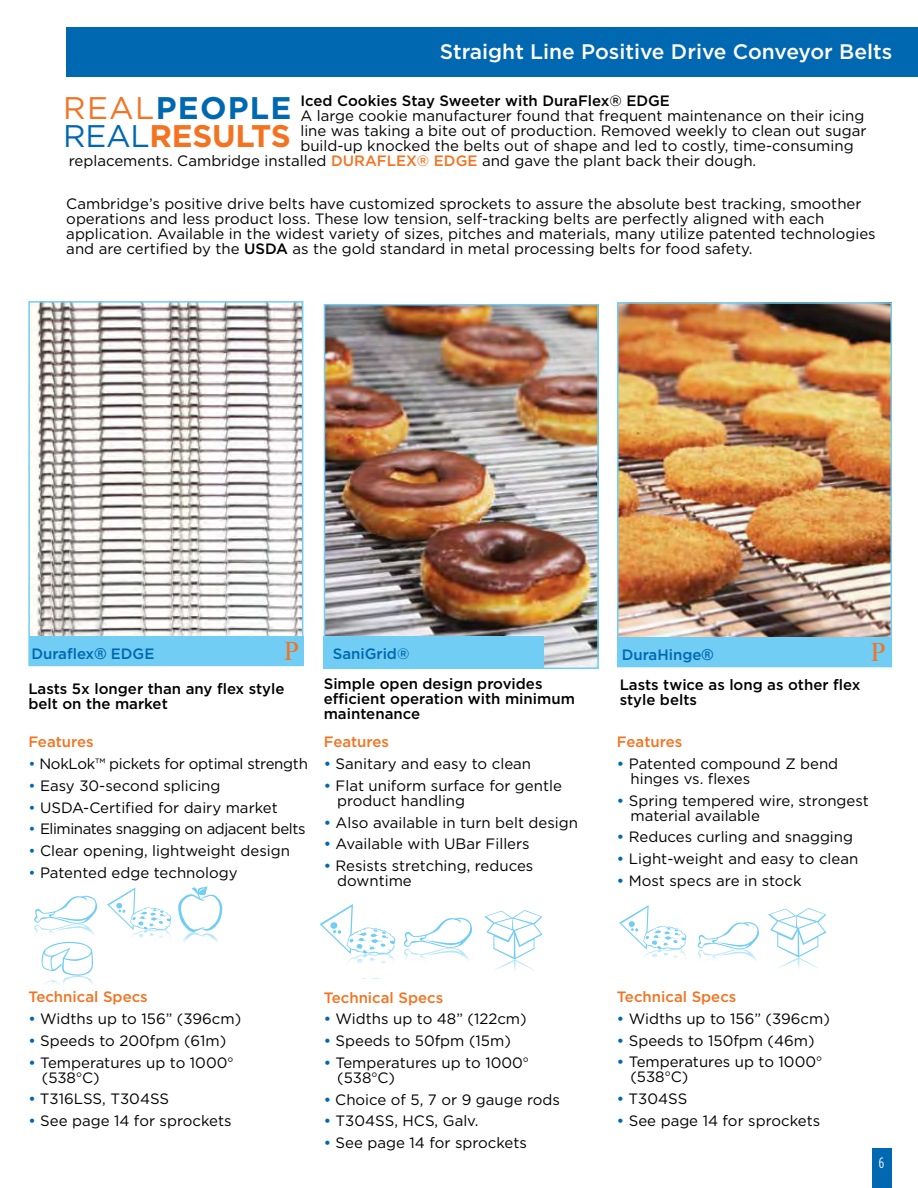
<style>
.page{position:relative;width:918px;height:1188px;background:#fff}
.page>*{position:absolute;margin:0;border:0;box-sizing:border-box;transform-origin:0 0}
.t1{font:700 31.2px/27.3px "Gotham";letter-spacing:-.01em;color:#f37321}
.t2{font:27px "Times New Roman";color:#f37321}
.t3{font:500 21px "Gotham";color:#fff}
.t4{font:15px/15px "Gotham";color:#000}
.t5{font:500 15px/15px "Gotham";color:#000}
.t6{font:500 15px "Gotham";color:#f37321}
.t7{font:15px "Gotham";letter-spacing:-.03em;color:#000}
.t8{font:15px "Gotham";letter-spacing:-.02em;color:#000}
.t9{font:500 15px "Gotham";color:#0067b1}
.t10{font:condensed 15px "Gotham HTF";color:#fff}
.s1{font-weight:500;color:#f37321}
.s2{font-weight:400}
.s3{color:#0067b1}
.s4{font-weight:400;color:#0067b1}
.s5{font-weight:500}
.s6{font-family:"Univers LT Std";font-weight:700}
.s7{font-weight:500;color:#0067b1}
.s8{font-family:"Univers LT Std";font-weight:300}
</style>
<div class="page">
<div style="left:66px;top:27px;width:852px;height:50px;background:#0067b1"></div>
<div style="left:872px;top:1149px;width:20px;height:39px;background:#0067b1"></div>
<img style="left:31px;top:304px;width:269px;height:333px">
<div style="left:28px;top:301px;width:275px;height:365px;border:2px solid #72cdf4"></div>
<div style="left:29px;top:637px;width:274px;height:29px;background:#72cdf4"></div>
<svg style="left:107px;top:886px;width:115px;height:56px"></svg>
<svg style="left:34px;top:896px;width:64px;height:89px"></svg>
<img style="left:620px;top:305px;width:269px;height:333px">
<div style="left:617px;top:302px;width:275px;height:365px;border:2px solid #72cdf4"></div>
<div style="left:618px;top:638px;width:274px;height:29px;background:#72cdf4"></div>
<svg style="left:619px;top:905px;width:67px;height:54px"></svg>
<svg style="left:768px;top:908px;width:59px;height:52px"></svg>
<svg style="left:697px;top:922px;width:62px;height:39px"></svg>
<img style="left:327px;top:307px;width:269px;height:359px">
<div style="left:324px;top:304px;width:275px;height:365px;border:2px solid #72cdf4"></div>
<div style="left:324px;top:637px;width:220px;height:32px;background:#72cdf4"></div>
<svg style="left:319px;top:904px;width:154px;height:60px"></svg>
<svg style="left:484px;top:910px;width:59px;height:52px"></svg>
<svg style="left:494px;top:962px;width:40px;height:9px"></svg>
<h3 class="t3" style="left:440px;top:39px;width:454px">Straight Line Positive Drive Conveyor Belts</h3>
<p class="t5" style="left:300px;top:93px;width:371px">Iced Cookies Stay Sweeter with DuraFlex® EDGE</p>
<p class="t4" style="left:300px;top:108px;width:566px">A large cookie manufacturer found that frequent maintenance on their icing</p>
<p class="t4" style="left:300px;top:123px;width:568px">line was taking a bite out of production. Removed weekly to clean out sugar</p>
<p class="t4" style="left:300px;top:138px;width:555px">build-up knocked the belts out of shape and led to costly, time-consuming</p>
<p class="t4" style="left:69px;top:153px;width:689px">replacements. Cambridge installed <span class="s1">DURAFLEX® EDGE</span> and gave the plant back their dough.</p>
<h1 class="t1" style="left:63px;top:94px;width:230px"><span class="s2">REAL</span><span class="s3">PEOPLE<br></span><span class="s4">REAL</span>RESULTS</h1>
<p class="t4" style="left:66px;top:196px;width:811px">Cambridge’s positive drive belts have customized sprockets to assure the absolute best tracking, smoother operations and less product loss. These low tension, self-tracking belts are perfectly aligned with each application. Available in the widest variety of sizes, pitches and materials, many utilize patented technologies and are certified by the <span class="s5">USDA</span> as the gold standard in metal processing belts for food safety.</p>
<p class="t9" style="left:31px;top:645px;width:124px">Duraflex<span class="s6">®</span> EDGE</p>
<h2 class="t2" style="left:284px;top:633px;width:16px">P</h2>
<p class="t9" style="left:333px;top:645px;width:78px">SaniGrid®</p>
<h2 class="t2" style="left:871px;top:634px;width:16px">P</h2>
<p class="t9" style="left:622px;top:646px;width:93px">DuraHinge<span class="s6">®</span></p>
<p class="t5" style="left:28px;top:681px;width:258px">Lasts 5x longer than any flex style belt on the market</p>
<p class="t6" style="left:28px;top:734px;width:67px">Features</p>
<p class="t8" style="left:28px;top:756px;width:281px"><span class="s3">•</span> NokLok™ pickets for optimal strength</p>
<p class="t4" style="left:28px;top:778px;width:194px"><span class="s3">•</span> Easy 30-second splicing</p>
<p class="t4" style="left:28px;top:800px;width:251px"><span class="s3">•</span> USDA-Certified for dairy market</p>
<p class="t7" style="left:28px;top:821px;width:279px"><span class="s3">•</span> Eliminates snagging on adjacent belts</p>
<p class="t4" style="left:28px;top:843px;width:263px"><span class="s3">•</span> Clear opening, lightweight design</p>
<p class="t4" style="left:28px;top:865px;width:211px"><span class="s3">•</span> Patented edge technology</p>
<p class="t5" style="left:324px;top:676px;width:253px">Simple open design provides efficient operation with minimum maintenance</p>
<p class="t6" style="left:324px;top:733px;width:67px">Features</p>
<p class="t4" style="left:324px;top:756px;width:209px"><span class="s7">•</span> Sanitary and easy to clean</p>
<p class="t4" style="left:337px;top:778px;width:226px;text-indent:-14px"><span class="s7">•</span> Flat uniform surface for gentle product handling</p>
<p class="t4" style="left:324px;top:815px;width:256px"><span class="s7">•</span> Also available in turn belt design</p>
<p class="t4" style="left:324px;top:836px;width:207px"><span class="s7">•</span> Available with UBar Fillers</p>
<p class="t4" style="left:337px;top:858px;width:198px;text-indent:-14px"><span class="s7">•</span> Resists stretching, reduces downtime</p>
<p class="t5" style="left:620px;top:677px;width:242px">Lasts twice as long as other flex style belts</p>
<p class="t6" style="left:617px;top:733px;width:67px">Features</p>
<p class="t4" style="left:630px;top:756px;width:209px;text-indent:-14px"><span class="s7">•</span> Patented compound Z bend hinges vs. flexes</p>
<p class="t4" style="left:630px;top:793px;width:240px;text-indent:-14px"><span class="s7">•</span> Spring tempered wire, strongest material available</p>
<p class="t4" style="left:617px;top:829px;width:238px"><span class="s7">•</span> Reduces curling and snagging</p>
<p class="t4" style="left:617px;top:851px;width:243px"><span class="s7">•</span> Light-weight and easy to clean</p>
<p class="t4" style="left:617px;top:873px;width:186px"><span class="s7">•</span> Most specs are in stock</p>
<p class="t6" style="left:28px;top:989px;width:121px">Technical Specs</p>
<p class="t4" style="left:28px;top:1011px;width:214px"><span class="s7">•</span> Widths up to 156” (396cm)</p>
<p class="t4" style="left:28px;top:1033px;width:199px"><span class="s7">•</span> Speeds to 200fpm (61m)</p>
<p class="t4" style="left:42px;top:1055px;width:193px;text-indent:-14px"><span class="s7">•</span> Temperatures up to 1000<span class="s8">° </span>(538<span class="s8">°</span>C)</p>
<p class="t4" style="left:28px;top:1091px;width:142px"><span class="s7">•</span> T316LSS, T304SS</p>
<p class="t4" style="left:28px;top:1113px;width:205px"><span class="s7">•</span> See page 14 for sprockets</p>
<p class="t6" style="left:324px;top:989px;width:121px">Technical Specs</p>
<p class="t4" style="left:324px;top:1011px;width:205px"><span class="s7">•</span> Widths up to 48” (122cm)</p>
<p class="t4" style="left:324px;top:1033px;width:189px"><span class="s7">•</span> Speeds to 50fpm (15m)</p>
<p class="t4" style="left:337px;top:1055px;width:193px;text-indent:-14px"><span class="s7">•</span> Temperatures up to 1000<span class="s8">° </span>(538<span class="s8">°</span>C)</p>
<p class="t4" style="left:324px;top:1091px;width:238px"><span class="s7">•</span> Choice of 5, 7 or 9 gauge rods</p>
<p class="t4" style="left:324px;top:1113px;width:156px"><span class="s7">•</span> T304SS, HCS, Galv.</p>
<p class="t4" style="left:324px;top:1135px;width:205px"><span class="s7">•</span> See page 14 for sprockets</p>
<p class="t6" style="left:617px;top:988px;width:121px">Technical Specs</p>
<p class="t4" style="left:617px;top:1011px;width:214px"><span class="s7">•</span> Widths up to 156” (396cm)</p>
<p class="t4" style="left:617px;top:1033px;width:199px"><span class="s7">•</span> Speeds to 150fpm (46m)</p>
<p class="t4" style="left:630px;top:1054px;width:193px;text-indent:-14px"><span class="s7">•</span> Temperatures up to 1000<span class="s8">° </span>(538<span class="s8">°</span>C)</p>
<p class="t4" style="left:617px;top:1091px;width:72px"><span class="s7">•</span> T304SS</p>
<p class="t4" style="left:617px;top:1113px;width:205px"><span class="s7">•</span> See page 14 for sprockets</p>
<p class="t10" style="left:879px;top:1155px;width:7px">6</p>
</div>
